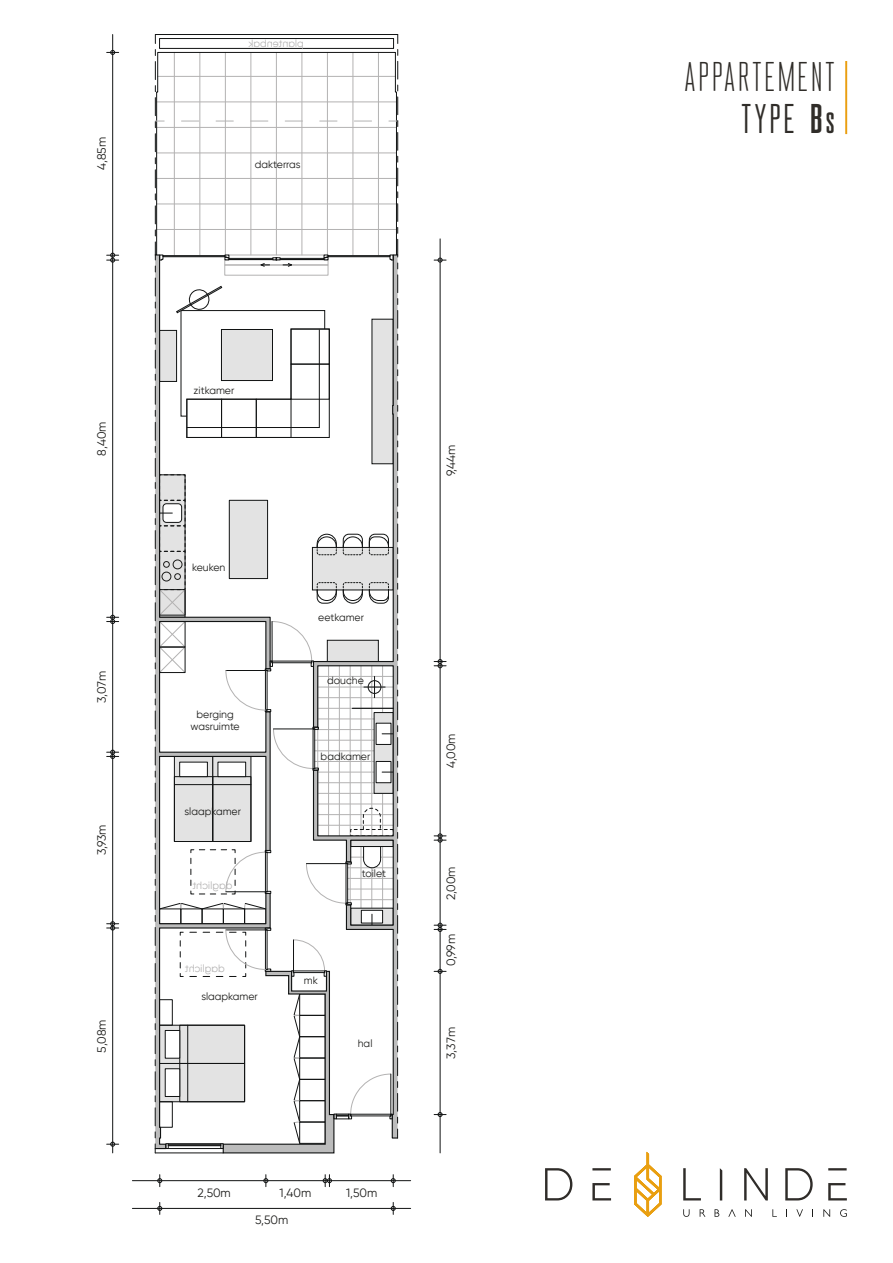
<style>
.page{position:relative;width:893px;height:1263px;background:#fff}
.page>*{position:absolute;margin:0;border:0;box-sizing:border-box;transform-origin:0 0}
.t1{font:30px/42px "Marteau";letter-spacing:.1em;color:#302d29;text-align:right}
.t2{font:12px "Gilroy";color:#1d1d1b}
.t3{font:10.5px/12.6px "Gilroy";color:#1d1d1b;text-align:center}
.s1{font-weight:500}
.s2{font-weight:700}
.s3{font-weight:700;font-size:21px}
</style>
<div class="page">
<hr style="left:155px;top:34px;width:243px;height:1px;background:#111313">
<hr style="left:112px;top:35px;width:1px;height:1118px;background:#111313">
<svg style="left:107px;top:253px;width:12px;height:9px"></svg>
<svg style="left:107px;top:50px;width:12px;height:5px"></svg>
<svg style="left:107px;top:615px;width:12px;height:9px"></svg>
<svg style="left:107px;top:750px;width:12px;height:9px"></svg>
<svg style="left:107px;top:921px;width:12px;height:9px"></svg>
<svg style="left:107px;top:1142px;width:12px;height:4px"></svg>
<hr style="left:440px;top:239px;width:1px;height:914px;background:#111313">
<svg style="left:434px;top:258px;width:12px;height:4px"></svg>
<svg style="left:434px;top:659px;width:12px;height:9px"></svg>
<svg style="left:434px;top:834px;width:12px;height:8px"></svg>
<svg style="left:434px;top:923px;width:12px;height:9px"></svg>
<svg style="left:434px;top:1112px;width:12px;height:5px"></svg>
<svg style="left:391px;top:1175px;width:4px;height:12px"></svg>
<svg style="left:158px;top:1175px;width:4px;height:12px"></svg>
<svg style="left:264px;top:1175px;width:4px;height:12px"></svg>
<svg style="left:323px;top:1175px;width:9px;height:12px"></svg>
<svg style="left:434px;top:969px;width:12px;height:4px"></svg>
<hr style="left:132px;top:1180px;width:279px;height:1px;background:#111313">
<svg style="left:391px;top:1202px;width:4px;height:12px"></svg>
<svg style="left:158px;top:1202px;width:4px;height:12px"></svg>
<hr style="left:132px;top:1208px;width:279px;height:1px;background:#111313">
<svg style="left:545px;top:1168px;width:27px;height:32px"></svg>
<svg style="left:592px;top:1168px;width:19px;height:32px"></svg>
<svg style="left:683px;top:1168px;width:18px;height:32px"></svg>
<svg style="left:720px;top:1168px;width:2px;height:32px"></svg>
<svg style="left:744px;top:1168px;width:24px;height:32px"></svg>
<svg style="left:785px;top:1168px;width:28px;height:32px"></svg>
<svg style="left:828px;top:1168px;width:19px;height:32px"></svg>
<svg style="left:634px;top:1152px;width:27px;height:65px"></svg>
<svg style="left:683px;top:1209px;width:7px;height:8px"></svg>
<svg style="left:700px;top:1209px;width:5px;height:8px"></svg>
<svg style="left:715px;top:1209px;width:4px;height:8px"></svg>
<svg style="left:728px;top:1209px;width:8px;height:8px"></svg>
<svg style="left:745px;top:1209px;width:7px;height:8px"></svg>
<svg style="left:772px;top:1209px;width:5px;height:8px"></svg>
<svg style="left:796px;top:1209px;width:7px;height:8px"></svg>
<svg style="left:823px;top:1209px;width:7px;height:8px"></svg>
<svg style="left:840px;top:1209px;width:7px;height:8px"></svg>
<hr style="left:845px;top:61px;width:2px;height:73px;background:#ea9f11">
<svg style="left:155px;top:35px;width:243px;height:1119px"></svg>
<p class="t2" style="left:94px;top:170px;width:34px;rotate:-90deg">4,85m</p>
<p class="t3" style="left:255px;top:158px;width:47px">dakterras</p>
<p class="t2" style="left:94px;top:456px;width:36px;rotate:-90deg">8,40m</p>
<p class="t2" style="left:94px;top:703px;width:34px;rotate:-90deg">3,07m</p>
<p class="t2" style="left:94px;top:855px;width:32px;rotate:-90deg">3,93m</p>
<p class="t2" style="left:94px;top:1052px;width:35px;rotate:-90deg">5,08m</p>
<p class="t3" style="left:194px;top:384px;width:42px">zitkamer</p>
<p class="t3" style="left:192px;top:561px;width:35px">keuken</p>
<p class="t3" style="left:190px;top:708px;width:51px">berging wasruimte</p>
<p class="t3" style="left:184px;top:804px;width:58px">slaapkamer</p>
<p class="t3" style="left:201px;top:990px;width:58px">slaapkamer</p>
<p class="t3" style="left:318px;top:611px;width:47px">eetkamer</p>
<p class="t3" style="left:327px;top:674px;width:38px">douche</p>
<p class="t3" style="left:321px;top:750px;width:51px">badkamer</p>
<p class="t3" style="left:304px;top:974px;width:16px">mk</p>
<p class="t3" style="left:362px;top:867px;width:26px">toilet</p>
<p class="t3" style="left:358px;top:1037px;width:16px">hal</p>
<p class="t2" style="left:198px;top:1185px;width:35px">2,50m</p>
<p class="t2" style="left:280px;top:1185px;width:33px">1,40m</p>
<p class="t2" style="left:255px;top:1213px;width:35px">5,50m</p>
<p class="t2" style="left:346px;top:1185px;width:32px">1,50m</p>
<p class="t2" style="left:444px;top:476px;width:33px;rotate:-90deg">9,44m</p>
<p class="t2" style="left:444px;top:768px;width:36px;rotate:-90deg">4,00m</p>
<p class="t2" style="left:444px;top:900px;width:36px;rotate:-90deg">2,00m</p>
<p class="t2" style="left:444px;top:966px;width:34px;rotate:-90deg">0,99m</p>
<p class="t2" style="left:444px;top:1059px;width:33px;rotate:-90deg">3,37m</p>
<h1 class="t1" style="left:684px;top:55px;width:152px">APPARTEMENT<br><span class="s1">TYPE</span> <span class="s2">B</span><span class="s3">S</span></h1>
</div>
